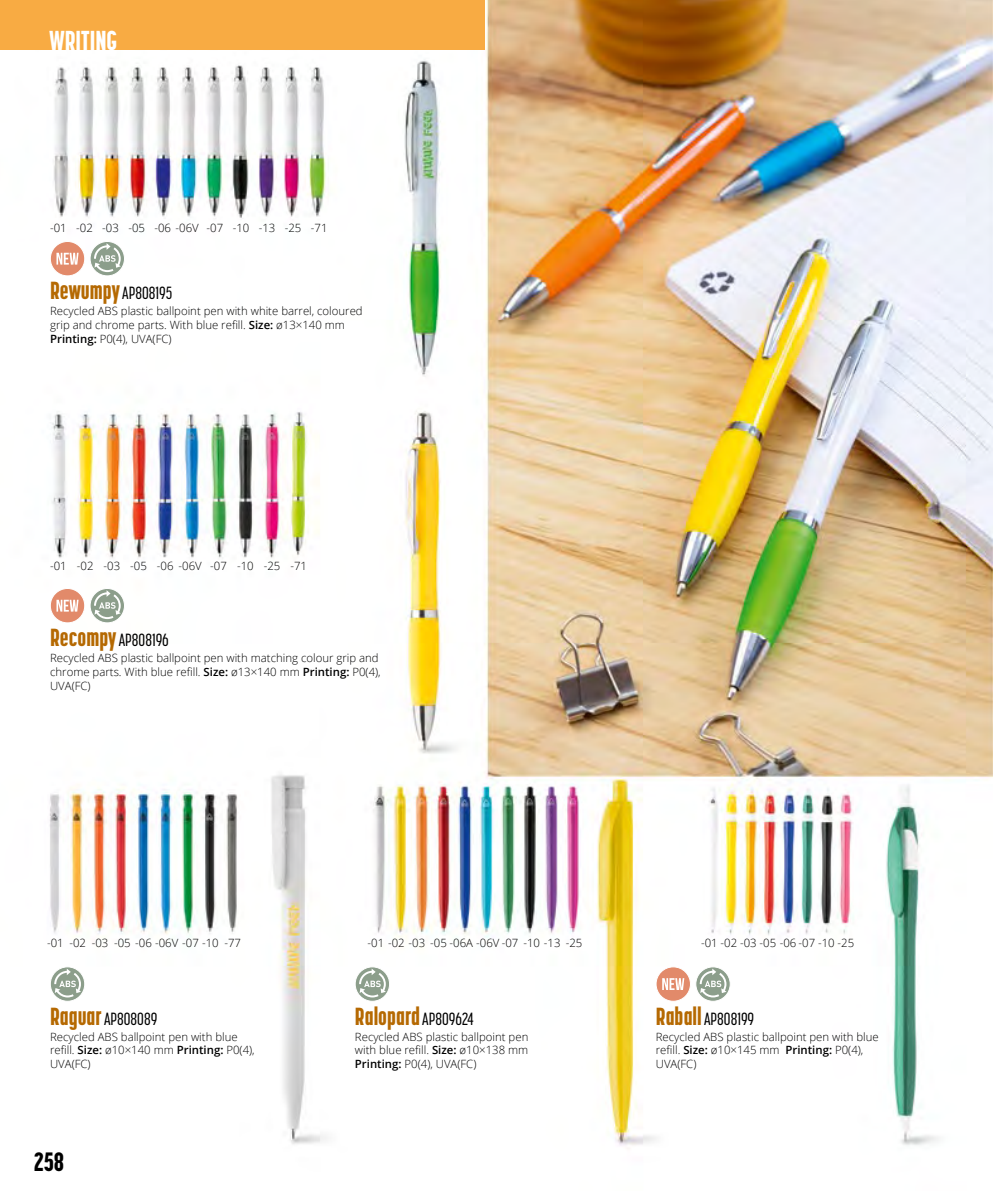
<style>
.page{position:relative;width:993px;height:1191px;background:#fff}
.page>*{position:absolute;margin:0;border:0;box-sizing:border-box;transform-origin:0 0}
.t1{font:800 27.12px "Korolev Compressed";color:#fff}
.t2{font:800 26.25px "Korolev Compressed";color:#000}
.t3{font:800 24.5px "Korolev Compressed";color:#b56902}
.t4{font:500 17.5px "Korolev Compressed";color:#000}
.t5{font:300 11.38px/13.7px "Open Sans";color:#000}
.s1{font-weight:800;font-size:24.5px;color:#b56902}
.s2{font-weight:600}
.s3{font-weight:500;font-size:17.5px;color:#000}
</style>
<div class="page">
<img style="left:49px;top:0;width:943px;height:1146px">
<div style="left:655px;top:967px;width:35px;height:34px;background:#e28a6a;border-radius:50%"></div>
<div style="left:655px;top:966px;width:35px;height:35px;border:1px solid #fff;border-radius:50%"></div>
<svg style="left:662px;top:978px;width:22px;height:12px"></svg>
<svg style="left:695px;top:967px;width:35px;height:34px"></svg>
<div style="left:695px;top:966px;width:35px;height:35px;border:1px solid #fff;border-radius:50%"></div>
<svg style="left:699px;top:968px;width:27px;height:29px"></svg>
<svg style="left:355px;top:967px;width:34px;height:34px"></svg>
<div style="left:355px;top:966px;width:34px;height:35px;border:1px solid #fff;border-radius:50%"></div>
<svg style="left:359px;top:968px;width:27px;height:29px"></svg>
<svg style="left:50px;top:967px;width:35px;height:34px"></svg>
<div style="left:50px;top:966px;width:35px;height:35px;border:1px solid #fff;border-radius:50%"></div>
<svg style="left:54px;top:968px;width:27px;height:29px"></svg>
<svg style="left:50px;top:588px;width:35px;height:35px"></svg>
<div style="left:50px;top:588px;width:35px;height:35px;border:1px solid #fff;border-radius:50%"></div>
<svg style="left:56px;top:600px;width:23px;height:11px"></svg>
<svg style="left:90px;top:588px;width:34px;height:35px"></svg>
<div style="left:90px;top:588px;width:35px;height:35px;border:1px solid #fff;border-radius:50%"></div>
<svg style="left:94px;top:590px;width:27px;height:29px"></svg>
<div style="left:50px;top:241px;width:35px;height:35px;background:#e28a6a;border-radius:50%"></div>
<div style="left:50px;top:241px;width:35px;height:35px;border:1px solid #fff;border-radius:50%"></div>
<svg style="left:56px;top:253px;width:23px;height:12px"></svg>
<svg style="left:90px;top:241px;width:34px;height:35px"></svg>
<div style="left:90px;top:241px;width:35px;height:35px;border:1px solid #fff;border-radius:50%"></div>
<svg style="left:94px;top:243px;width:27px;height:29px"></svg>
<div style="left:0;top:0;width:484px;height:50px;background:#f8ab43"></div>
<h1 class="t1" style="left:50px;top:25px;width:69px">WRITING</h1>
<p class="t5" style="left:50px;top:221px;width:18px">-01</p>
<p class="t5" style="left:76px;top:221px;width:18px">-02</p>
<p class="t5" style="left:102px;top:221px;width:18px">-03</p>
<p class="t5" style="left:128px;top:221px;width:18px">-05</p>
<p class="t5" style="left:154px;top:221px;width:46px">-06 -06V</p>
<p class="t5" style="left:206px;top:221px;width:18px">-07</p>
<p class="t5" style="left:232px;top:221px;width:44px">-10 -13</p>
<p class="t5" style="left:285px;top:221px;width:18px">-25</p>
<p class="t5" style="left:311px;top:221px;width:18px">-71</p>
<h3 class="t4" style="left:50px;top:283px;width:124px"><span class="s1">Rewumpy</span> AP808195</h3>
<p class="t5" style="left:50px;top:304px;width:314px">Recycled ABS plastic ballpoint pen with white barrel, coloured grip and chrome parts. With blue refill. <span class="s2">Size:</span> ø13×140 mm<br><span class="s2">Printing:</span> P0(4), UVA(FC)</p>
<p class="t5" style="left:50px;top:558px;width:18px">-01</p>
<p class="t5" style="left:77px;top:558px;width:18px">-02</p>
<p class="t5" style="left:103px;top:558px;width:18px">-03</p>
<p class="t5" style="left:130px;top:558px;width:18px">-05</p>
<p class="t5" style="left:157px;top:558px;width:46px">-06 -06V</p>
<p class="t5" style="left:210px;top:558px;width:18px">-07</p>
<p class="t5" style="left:237px;top:558px;width:18px">-10</p>
<p class="t5" style="left:263px;top:558px;width:18px">-25</p>
<p class="t5" style="left:290px;top:558px;width:18px">-71</p>
<h3 class="t4" style="left:50px;top:630px;width:120px"><span class="s1">Recompy</span> AP808196</h3>
<p class="t5" style="left:50px;top:651px;width:332px">Recycled ABS plastic ballpoint pen with matching colour grip and chrome parts. With blue refill. <span class="s2">Size:</span> ø13×140 mm <span class="s2">Printing:</span> P0(4),<br>UVA(FC)</p>
<p class="t5" style="left:47px;top:935px;width:195px">-01 -02 -03 -05 -06 -06V -07 -10 -77</p>
<p class="t5" style="left:367px;top:935px;width:216px">-01 -02 -03 -05 -06A -06V -07 -10 -13 -25</p>
<p class="t5" style="left:700px;top:935px;width:155px">-01 -02 -03 -05 -06 -07 -10 -25</p>
<h3 class="t4" style="left:50px;top:1009px;width:109px"><span class="s1">Raguar</span> AP808089</h3>
<p class="t5" style="left:50px;top:1029px;width:206px">Recycled ABS ballpoint pen with blue refill. <span class="s2">Size:</span> ø10×140 mm <span class="s2">Printing:</span> P0(4),<br>UVA(FC)</p>
<h2 class="t2" style="left:34px;top:1146px;width:31px">258</h2>
<h3 class="t3" style="left:355px;top:1001px;width:120px">Ralopard <span class="s3">AP809624</span></h3>
<p class="t5" style="left:355px;top:1029px;width:175px;text-align:justify">Recycled ABS plastic ballpoint pen with blue refill. <span class="s2">Size:</span> ø10×138 mm <span class="s2">Printing:</span> P0(4), UVA(FC)</p>
<h3 class="t4" style="left:655px;top:1009px;width:100px"><span class="s1">Raball</span> AP808199</h3>
<p class="t5" style="left:655px;top:1029px;width:224px">Recycled ABS plastic ballpoint pen with blue refill. <span class="s2">Size:</span> ø10×145 mm <span class="s2">Printing:</span> P0(4),<br>UVA(FC)</p>
</div>
